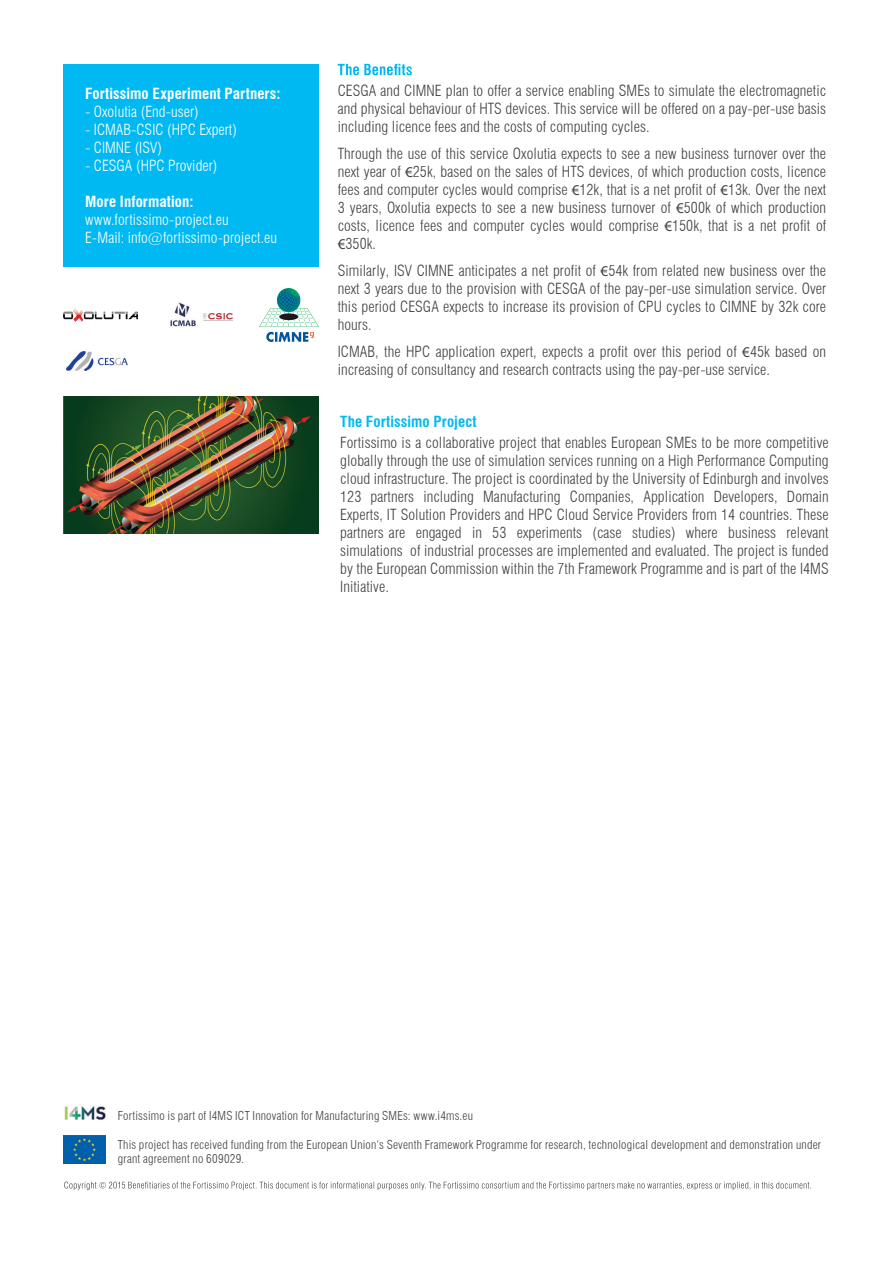
<style>
.page{position:relative;width:893px;height:1263px;background:#fff}
.page>*{position:absolute;margin:0;border:0;box-sizing:border-box;transform-origin:0 0}
.t1{font:300 condensed 15px/18px "Swiss 721 BT";letter-spacing:.005em;color:#414142;text-align:justify}
.t2{font:300 condensed 15px/18px "Swiss 721 BT";letter-spacing:.005em;color:#fff}
.t3{font:700 condensed 15px "Swiss 721 BT";letter-spacing:.01em;color:#fff}
.t4{font:700 condensed 15px "Swiss 721 BT";letter-spacing:.005em;color:#00b9f2}
.t5{font:300 condensed 12px/14.4px "Swiss 721 BT";letter-spacing:.02em;color:#414142}
.s1{font-family:"Myriad Pro";font-weight:400;font-stretch:normal}
</style>
<div class="page">
<svg style="left:338px;top:64px;width:74px;height:11px"></svg>
<div style="left:64px;top:64px;width:255px;height:202px;background:#00b9f2"></div>
<img style="left:64px;top:1135px;width:42px;height:28px">
<img style="left:64px;top:1106px;width:42px;height:14px">
<svg style="left:64px;top:1181px;width:747px;height:9px"></svg>
<img style="left:67px;top:352px;width:60px;height:19px">
<img style="left:64px;top:397px;width:255px;height:136px">
<img style="left:170px;top:302px;width:63px;height:25px">
<img style="left:259px;top:289px;width:60px;height:52px">
<img style="left:64px;top:309px;width:74px;height:12px">
<p class="t3" style="left:85px;top:84px;width:197px">Fortissimo Experiment Partners:</p>
<p class="t2" style="left:85px;top:102px;width:115px">- Oxolutia (End-user)</p>
<p class="t2" style="left:85px;top:120px;width:153px">- ICMAB-CSIC (HPC Expert)</p>
<p class="t2" style="left:85px;top:138px;width:78px">- CIMNE (ISV)</p>
<p class="t2" style="left:85px;top:156px;width:134px">- CESGA (HPC Provider)</p>
<p class="t3" style="left:85px;top:192px;width:110px">More Information:</p>
<p class="t2" style="left:85px;top:210px;width:194px">www.fortissimo-project.eu<br>E-Mail: info@fortissimo-project.eu</p>
<p class="t1" style="left:338px;top:81px;width:490px">CESGA and CIMNE plan to offer a service enabling SMEs to simulate the electromagnetic and physical behaviour of HTS devices. This service will be offered on a pay-per-use basis including licence fees and the costs of computing cycles.</p>
<p class="t1" style="left:338px;top:144px;width:490px">Through the use of this service Oxolutia expects to see a new business turnover over the next year of <span class="s1">€</span>25k, based on the sales of HTS devices, of which production costs, licence fees and computer cycles would comprise <span class="s1">€</span>12k, that is a net profit of <span class="s1">€</span>13k. Over the next 3 years, Oxolutia expects to see a new business turnover of <span class="s1">€</span>500k of which production costs, licence fees and computer cycles would comprise <span class="s1">€</span>150k, that is a net profit of <span class="s1">€</span>350k.</p>
<p class="t1" style="left:338px;top:261px;width:490px">Similarly, ISV CIMNE anticipates a net profit of <span class="s1">€</span>54k from related new business over the next 3 years due to the provision with CESGA of the pay-per-use simulation service. Over this period CESGA expects to increase its provision of CPU cycles to CIMNE by 32k core hours.</p>
<p class="t1" style="left:338px;top:342px;width:490px">ICMAB, the HPC application expert, expects a profit over this period of <span class="s1">€</span>45k based on increasing of consultancy and research contracts using the pay-per-use service.</p>
<p class="t4" style="left:340px;top:413px;width:138px">The Fortissimo Project</p>
<p class="t1" style="left:340px;top:433px;width:490px">Fortissimo is a collaborative project that enables European SMEs to be more competitive globally through the use of simulation services running on a High Performance Computing cloud infrastructure. The project is coordinated by the University of Edinburgh and involves 123 partners including Manufacturing Companies, Application Developers, Domain Experts, IT Solution Providers and HPC Cloud Service Providers from 14 countries. These partners are engaged in 53 experiments (case studies) where business relevant simulations of industrial processes are implemented and evaluated. The project is funded by the European Commission within the 7th Framework Programme and is part of the I4MS Initiative.</p>
<p class="t5" style="left:118px;top:1108px;width:357px">Fortissimo is part of I4MS ICT Innovation for Manufacturing SMEs: www.i4ms.eu</p>
<p class="t5" style="left:118px;top:1137px;width:705px">This project has received funding from the European Union‘s Seventh Framework Programme for research, technological development and demonstration under grant agreement no 609029.</p>
</div>
